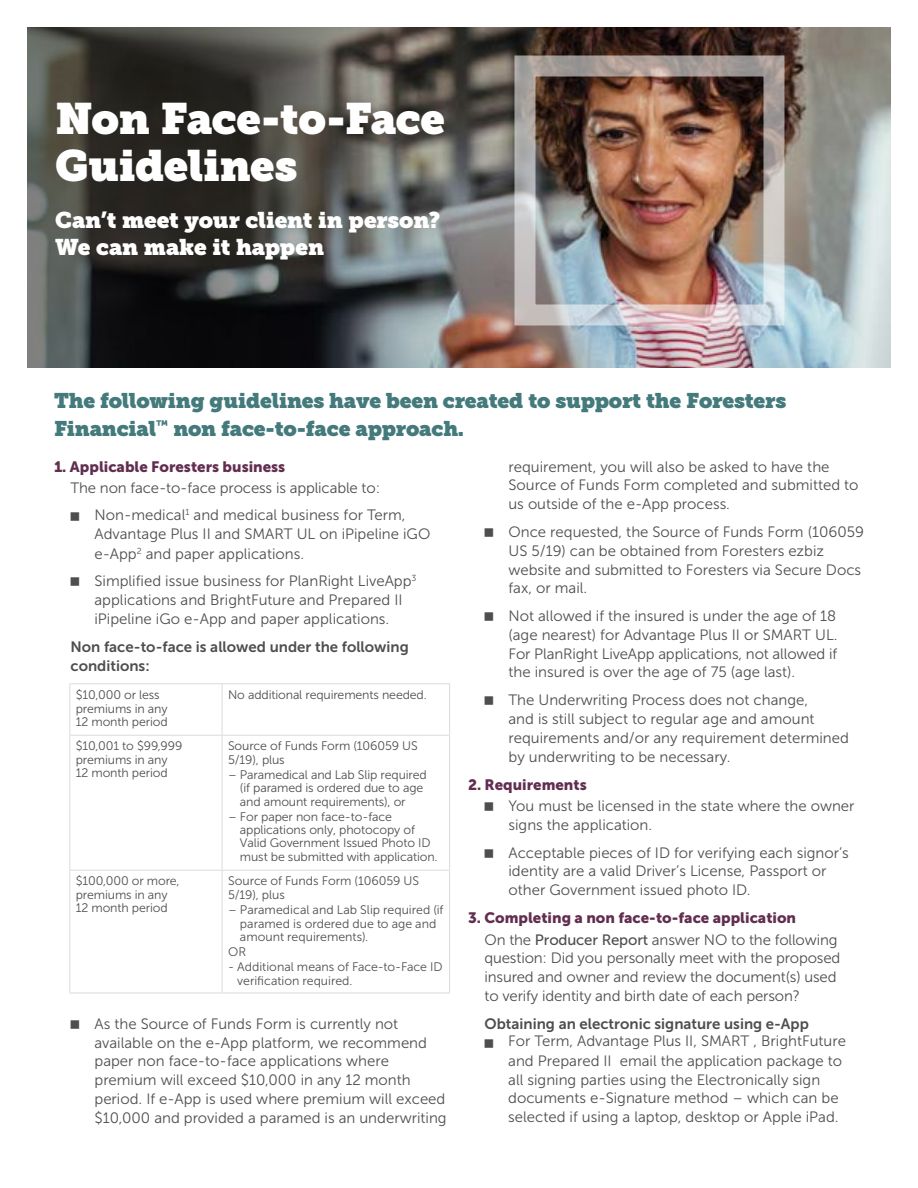
<style>
.page{position:relative;width:918px;height:1188px;background:#fff}
.page>*{position:absolute;margin:0;border:0;box-sizing:border-box;transform-origin:0 0}
.Header__H{font:43.5px/46.5px "Museo Slab";letter-spacing:-.01em;color:#fff}
.Dek_-_White__H1{font:22.5px/27px "Museo Slab";letter-spacing:-.005em;color:#fff}
.Dek_-_Teal__H2{font:21px/27.8px "Museo Slab";letter-spacing:-.01em;color:#447a7c}
.Bulleted_List_-_Box{font:15px/18.8px "Museo Sans 300";color:#4d4e4f}
.Body_copy__P{font:15px/18.8px "Museo Sans 300";letter-spacing:-.01em;color:#4d4e4f}
.Bold_Subhead_85__Blk{font:15px/18.8px "Museo Sans 700";color:#4d4e4f}
.Subhead__H3{font:15px "Museo Sans 900";color:#622e50}
.Chart_copy__P{font:12.3px/13.5px "Museo Sans 300";letter-spacing:-.01em;color:#4d4e4f}
.s1{font-family:"Museo Sans 500"}
</style>
<div class="page">
<img style="left:835px;top:27px;width:56px;height:341px">
<img style="left:27px;top:27px;width:808px;height:341px">
<div style="left:514px;top:56px;width:270px;height:270px;border:21px solid #fff"></div>
<hr style="left:69px;top:683px;width:153px;height:1px;background:#dadbdc">
<hr style="left:69px;top:684px;width:1px;height:51px;background:#dadbdc">
<hr style="left:222px;top:683px;width:228px;height:1px;background:#dadbdc">
<hr style="left:222px;top:684px;width:1px;height:51px;background:#dadbdc">
<hr style="left:449px;top:684px;width:1px;height:51px;background:#dadbdc">
<hr style="left:69px;top:735px;width:153px;height:1px;background:#dadbdc">
<hr style="left:69px;top:736px;width:1px;height:134px;background:#dadbdc">
<hr style="left:222px;top:735px;width:228px;height:1px;background:#dadbdc">
<hr style="left:222px;top:736px;width:1px;height:134px;background:#dadbdc">
<hr style="left:449px;top:736px;width:1px;height:134px;background:#dadbdc">
<hr style="left:69px;top:870px;width:153px;height:1px;background:#dadbdc">
<hr style="left:69px;top:871px;width:1px;height:122px;background:#dadbdc">
<hr style="left:222px;top:870px;width:228px;height:1px;background:#dadbdc">
<hr style="left:222px;top:871px;width:1px;height:122px;background:#dadbdc">
<hr style="left:449px;top:871px;width:1px;height:122px;background:#dadbdc">
<hr style="left:69px;top:993px;width:153px;height:1px;background:#dadbdc">
<hr style="left:222px;top:993px;width:228px;height:1px;background:#dadbdc">
<p class="Header__H" style="left:55px;top:96px;width:392px">Non Face-to-Face<br>Guidelines</p>
<h1 class="Dek_-_White__H1" style="left:55px;top:207px;width:387px">Can’t meet your client in person?<br>We can make it happen</h1>
<h2 class="Dek_-_Teal__H2" style="left:54px;top:387px;width:734px">The following guidelines have been created to support the Foresters<br>Financial<sup>™</sup> non face-to-face approach.</h2>
<h3 class="Subhead__H3" style="left:54px;top:458px;width:233px">1. Applicable Foresters business</h3>
<p class="Body_copy__P" style="left:70px;top:479px;width:311px">The non face-to-face process is applicable to:</p>
<p class="Bulleted_List_-_Box" style="left:94px;top:506px;width:337px">Non-medical<sup>1</sup> and medical business for Term,<br>Advantage Plus II and SMART UL on iPipeline iGO e-App<sup>2</sup> and paper applications.</p>
<p class="Bulleted_List_-_Box" style="left:94px;top:572px;width:324px">Simplified issue business for PlanRight LiveApp<sup>3 </sup>applications and BrightFuture and Prepared II iPipeline iGo e-App and paper applications.</p>
<h4 class="Bold_Subhead_85__Blk" style="left:70px;top:637px;width:340px">Non face-to-face is allowed under the following conditions:</h4>
<p class="Chart_copy__P" style="left:76px;top:688px;width:93px">$10,000 or less premiums in any<br>12 month period</p>
<p class="Chart_copy__P" style="left:228px;top:688px;width:200px">No additional requirements needed.</p>
<p class="Chart_copy__P" style="left:76px;top:740px;width:108px">$10,001 to $99,999 premiums in any<br>12 month period</p>
<p class="Chart_copy__P" style="left:228px;top:740px;width:191px">Source of Funds Form (106059 US<br>5/19), plus</p>
<p class="Bulleted_List_-_Box" style="left:508px;top:457px;width:352px">requirement, you will also be asked to have the<br>Source of Funds Form completed and submitted to us outside of the e-App process.</p>
<p class="Bulleted_List_-_Box" style="left:508px;top:523px;width:357px">Once requested, the Source of Funds Form (106059<br>US 5/19) can be obtained from Foresters ezbiz website and submitted to Foresters via Secure Docs fax, or mail.</p>
<p class="Bulleted_List_-_Box" style="left:508px;top:607px;width:330px;text-align:justify">Not allowed if the insured is under the age of 18 (age nearest) for Advantage Plus II or SMART UL.<br>For PlanRight LiveApp applications, not allowed if the insured is over the age of 75 (age last).</p>
<p class="Bulleted_List_-_Box" style="left:508px;top:691px;width:342px">The Underwriting Process does not change,<br>and is still subject to regular age and amount requirements and/or any requirement determined by underwriting to be necessary.</p>
<h3 class="Subhead__H3" style="left:468px;top:776px;width:120px">2. Requirements</h3>
<p class="Bulleted_List_-_Box" style="left:508px;top:797px;width:348px">You must be licensed in the state where the owner signs the application.</p>
<p class="Bulleted_List_-_Box" style="left:508px;top:843px;width:342px">Acceptable pieces of ID for verifying each signor’s identity are a valid Driver’s License, Passport or other Government issued photo ID.</p>
<h3 class="Subhead__H3" style="left:468px;top:909px;width:330px">3. Completing a non face-to-face application</h3>
<p class="Body_copy__P" style="left:484px;top:930px;width:357px">On the <span class="s1">Producer Report</span> answer NO to the following question: Did you personally meet with the proposed insured and owner and review the document(s) used to verify identity and birth date of each person?</p>
<h4 class="Bold_Subhead_85__Blk" style="left:484px;top:1014px;width:326px">Obtaining an electronic signature using e-App</h4>
<p class="Bulleted_List_-_Box" style="left:508px;top:1032px;width:339px">For Term, Advantage Plus II, SMART , BrightFuture and Prepared II email the application package to all signing parties using the Electronically sign documents e-Signature method – which can be selected if using a laptop, desktop or Apple iPad.</p>
<p class="Chart_copy__P" style="left:240px;top:768px;width:188px;text-indent:-12px">– Paramedical and Lab Slip required (if paramed is ordered due to age and amount requirements), or</p>
<p class="Chart_copy__P" style="left:240px;top:810px;width:199px;text-indent:-12px">– For paper non face-to-face applications only, photocopy of<br>Valid Government Issued Photo ID must be submitted with application.</p>
<p class="Chart_copy__P" style="left:76px;top:875px;width:105px">$100,000 or more, premiums in any<br>12 month period</p>
<p class="Chart_copy__P" style="left:228px;top:875px;width:193px">Source of Funds Form (106059 US<br>5/19), plus</p>
<p class="Chart_copy__P" style="left:240px;top:903px;width:205px;text-indent:-12px">– Paramedical and Lab Slip required (if paramed is ordered due to age and amount requirements).</p>
<p class="Chart_copy__P" style="left:228px;top:945px;width:20px">OR</p>
<p class="Chart_copy__P" style="left:237px;top:960px;width:207px;text-indent:-9px">- Additional means of Face-to-Face ID verification required.</p>
<p class="Bulleted_List_-_Box" style="left:94px;top:1014px;width:354px">As the Source of Funds Form is currently not available on the e-App platform, we recommend paper non face-to-face applications where premium will exceed $10,000 in any 12 month period. If e-App is used where premium will exceed $10,000 and provided a paramed is an underwriting</p>
</div>
